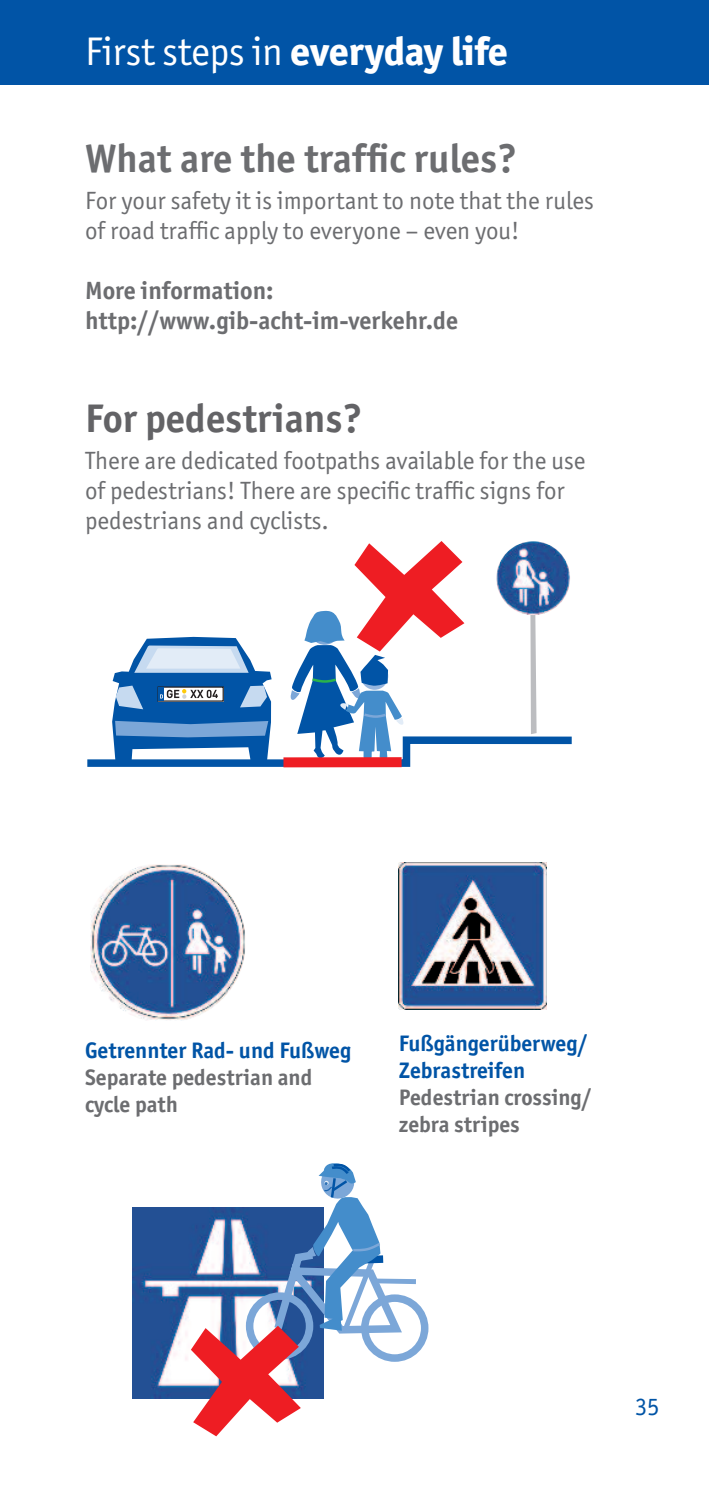
<style>
.page{position:relative;width:709px;height:1489px;background:#fff}
.page>*{position:absolute;margin:0;border:0;box-sizing:border-box;transform-origin:0 0}
.t1{font:40px "Officina Sans ITC Std";letter-spacing:-.005em;color:#fff}
.t2{font:700 40px "Officina Sans ITC Std";color:#6c6d70}
.t3{font:700 40px "Officina Sans ITC Std";color:#636366}
.t4{font:25px/30px "Officina Sans ITC Std";color:#6c6d70}
.t5{font:700 25px/30px "Officina Sans ITC Std";color:#6c6d70}
.t6{font:25px "Officina Sans ITC Std";color:#0154a6}
.t7{font:700 22.5px/27px "Officina Sans ITC Std";color:#6c6d70}
.t8{font:700 22.5px/27px "Officina Sans ITC Std";color:#0154a6}
.s1{font-weight:800}
</style>
<div class="page">
<div style="left:0;top:0;width:709px;height:85px;background:#0154a6"></div>
<img style="left:90px;top:864px;width:155px;height:156px">
<img style="left:399px;top:862px;width:147px;height:147px">
<svg style="left:132px;top:1207px;width:59px;height:192px"></svg>
<img style="left:133px;top:1207px;width:58px;height:190px">
<svg style="left:87px;top:541px;width:485px;height:227px"></svg>
<div style="left:283px;top:757px;width:118px;height:10px;background:#ee1d23"></div>
<svg style="left:191px;top:1163px;width:237px;height:273px"></svg>
<h1 class="t1" style="left:85px;top:38px;width:424px">First steps in <span class="s1">everyday life</span></h1>
<h1 class="t2" style="left:85px;top:145px;width:433px">What are the traffic rules?</h1>
<p class="t4" style="left:85px;top:188px;width:510px">For your safety it is important to note that the rules of road traffic apply to everyone – even you!</p>
<p class="t5" style="left:85px;top:278px;width:374px">More information: http://www.gib-acht-im-verkehr.de</p>
<h1 class="t3" style="left:85px;top:404px;width:279px">For pedestrians?</h1>
<p class="t4" style="left:85px;top:448px;width:502px">There are dedicated footpaths available for the use of pedestrians! There are specific traffic signs for pedestrians and cyclists.</p>
<p class="t8" style="left:85px;top:1039px;width:268px">Getrennter Rad- und Fußweg</p>
<p class="t7" style="left:85px;top:1066px;width:229px">Separate pedestrian and cycle path</p>
<p class="t8" style="left:399px;top:1032px;width:190px">Fußgängerüberweg/<br>Zebrastreifen</p>
<p class="t7" style="left:399px;top:1086px;width:194px">Pedestrian crossing/ zebra stripes</p>
<p class="t6" style="left:634px;top:1397px;width:26px">35</p>
</div>
